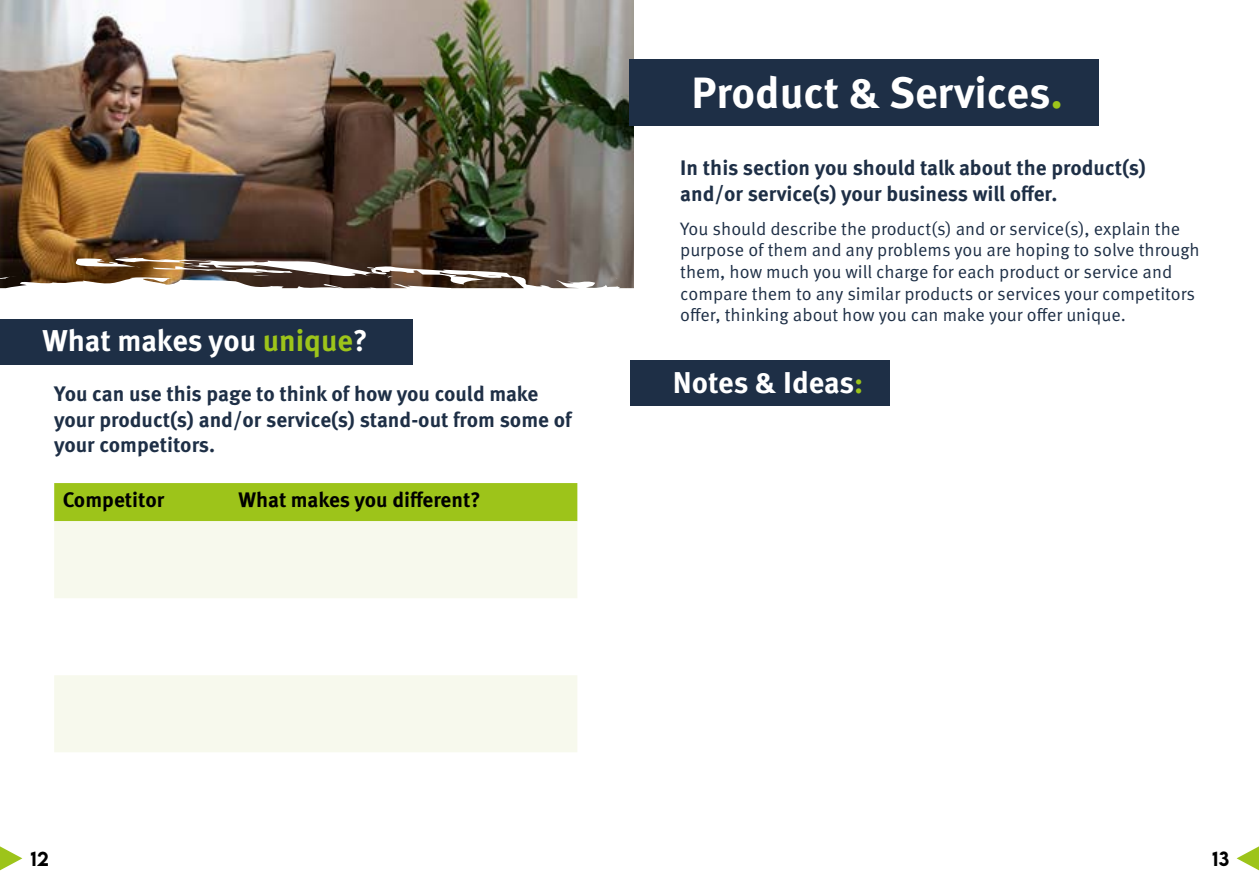
<style>
.page{position:relative;width:1259px;height:893px;background:#fff}
.page>*{position:absolute;margin:0;border:0;box-sizing:border-box;transform-origin:0 0}
.t1{font:700 43.8px "Meta Pro";color:#fff}
.t2{font:700 30px "Meta Pro";letter-spacing:-.005em;color:#fff}
.t3{font:700 21px/25.2px "Meta Pro";color:#1e2f46}
.t4{font:700 21px "Meta Pro";color:#000}
.t5{font:18px/21.6px "Meta Pro Norm";color:#1e2f46}
.t6{font:500 18px "LEMONMILK";color:#000}
.s1{color:#9dc41a}
</style>
<div class="page">
<svg style="left:1236px;top:846px;width:23px;height:24px"></svg>
<img style="left:0;top:0;width:634px;height:266px">
<svg style="left:0;top:266px;width:691px;height:605px"></svg>
<svg style="left:603px;top:625px;width:17px;height:2px"></svg>
<svg style="left:669px;top:582px;width:8px;height:11px"></svg>
<svg style="left:671px;top:461px;width:9px;height:20px"></svg>
<svg style="left:674px;top:420px;width:4px;height:22px"></svg>
<svg style="left:680px;top:295px;width:4px;height:16px"></svg>
<img style="left:72px;top:257px;width:321px;height:23px">
<svg style="left:0;top:276px;width:17px;height:4px"></svg>
<div style="left:629px;top:60px;width:470px;height:66px;background:#1e2f46"></div>
<div style="left:630px;top:361px;width:259px;height:45px;background:#1e2f46"></div>
<svg style="left:0;top:846px;width:22px;height:24px"></svg>
<div style="left:0;top:319px;width:412px;height:46px;background:#1e2f46"></div>
<div style="left:54px;top:483px;width:523px;height:38px;background:#9dc41a"></div>
<svg style="left:54px;top:521px;width:523px;height:231px;fill:#f7f9ed"></svg>
<h2 class="t2" style="left:43px;top:317px;width:327px">What makes you <span class="s1">unique</span>?</h2>
<p class="t3" style="left:54px;top:380px;width:519px">You can use this page to think of how you could make your product(s) and/or service(s) stand-out from some of your competitors.</p>
<p class="t4" style="left:63px;top:484px;width:103px">Competitor</p>
<p class="t4" style="left:238px;top:484px;width:244px">What makes you different?</p>
<h1 class="t1" style="left:691px;top:58px;width:373px">Product &amp; Services<span class="s1">.</span></h1>
<p class="t3" style="left:680px;top:154px;width:467px">In this section you should talk about the product(s) and/or service(s) your business will offer.</p>
<p class="t5" style="left:680px;top:217px;width:521px">You should describe the product(s) and or service(s), explain the purpose of them and any problems you are hoping to solve through them, how much you will charge for each product or service and compare them to any similar products or services your competitors offer, thinking about how you can make your offer unique.</p>
<h2 class="t2" style="left:673px;top:359px;width:192px">Notes &amp; Ideas<span class="s1">:</span></h2>
<p class="t6" style="left:31px;top:847px;width:20px">12</p>
<p class="t6" style="left:1212px;top:847px;width:19px">13</p>
</div>
